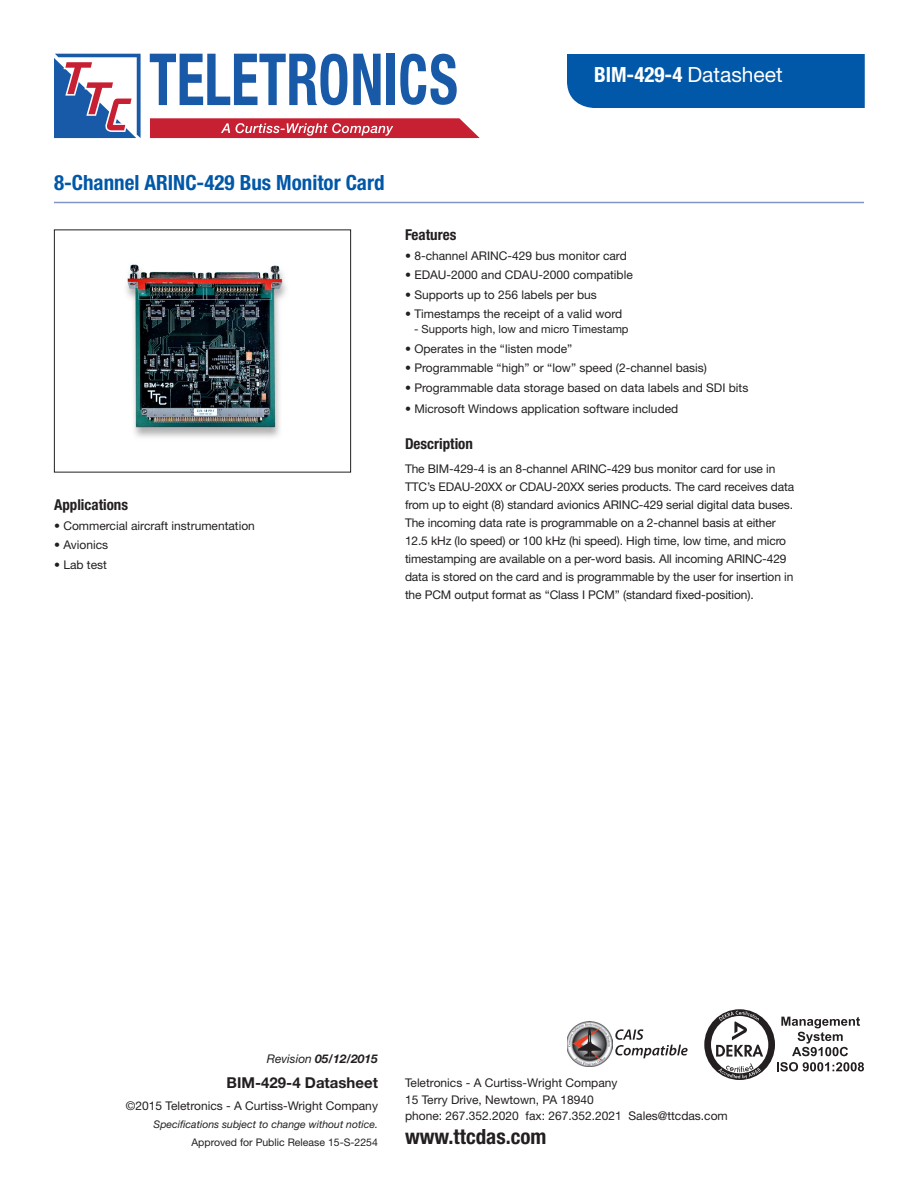
<style>
.page{position:relative;width:918px;height:1188px;background:#fff}
.page>*{position:absolute;margin:0;border:0;box-sizing:border-box;transform-origin:0 0}
.t1{font:700 condensed 21px "Helvetica Neue LT Std";color:#0157a8}
.t2{font:700 condensed 21px "Helvetica Neue LT Std";color:#fff}
.t3{font:700 condensed 21px "Helvetica Neue LT Std";color:#231f20}
.t4{font:700 condensed 15px "Helvetica Neue LT Std";color:#231f20}
.t5{font:700 15px "Helvetica Neue LT Std";color:#231f20}
.t6{font:12px/18px "Helvetica Neue LT Std";letter-spacing:-.01em;color:#231f20}
.t7{font:italic 700 12px "Helvetica Neue LT Std";color:#231f20}
.t8{font:11.25px "Helvetica Neue LT Std";color:#231f20}
.t9{font:italic 10.5px "Helvetica Neue LT Std";color:#231f20}
.t10{font:10.5px "Helvetica Neue LT Std";color:#231f20}
.s1{font-weight:400;font-stretch:normal}
.s2{font-weight:400}
</style>
<div class="page">
<div style="left:567px;top:54px;width:298px;height:54px;background:#0157a8"></div>
<hr style="left:54px;top:202px;width:810px;height:1px;background:#8295cb">
<img style="left:126px;top:264px;width:160px;height:174px">
<div style="left:54px;top:230px;width:297px;height:242px;border:1px solid #231f20"></div>
<img style="left:567px;top:1021px;width:45px;height:46px">
<svg style="left:615px;top:1029px;width:73px;height:29px"></svg>
<svg style="left:704px;top:1009px;width:160px;height:71px"></svg>
<svg style="left:54px;top:54px;width:87px;height:84px"></svg>
<svg style="left:150px;top:54px;width:197px;height:51px"></svg>
<svg style="left:353px;top:54px;width:28px;height:51px"></svg>
<div style="left:387px;top:54px;width:8px;height:51px;background:#185aa7"></div>
<svg style="left:400px;top:54px;width:57px;height:51px"></svg>
<svg style="left:150px;top:118px;width:330px;height:20px;background:#ce3d4d"></svg>
<h1 class="t2" style="left:594px;top:62px;width:190px">BIM-429-4 <span class="s1">Datasheet</span></h1>
<h1 class="t1" style="left:54px;top:170px;width:332px">8-Channel ARINC-429 Bus Monitor Card</h1>
<p class="t4" style="left:54px;top:496px;width:76px">Applications</p>
<p class="t6" style="left:54px;top:516px;width:202px">• Commercial aircraft instrumentation</p>
<p class="t6" style="left:54px;top:536px;width:56px">• Avionics</p>
<p class="t6" style="left:54px;top:555px;width:54px">• Lab test</p>
<p class="t4" style="left:405px;top:226px;width:53px">Features</p>
<p class="t6" style="left:405px;top:246px;width:223px">• 8-channel ARINC-429 bus monitor card</p>
<p class="t6" style="left:405px;top:266px;width:229px">• EDAU-2000 and CDAU-2000 compatible</p>
<p class="t6" style="left:405px;top:285px;width:193px">• Supports up to 256 labels per bus</p>
<p class="t6" style="left:405px;top:305px;width:219px">• Timestamps the receipt of a valid word</p>
<p class="t8" style="left:414px;top:322px;width:216px">- Supports high, low and micro Timestamp</p>
<p class="t6" style="left:405px;top:339px;width:169px">• Operates in the “listen mode”</p>
<p class="t6" style="left:405px;top:359px;width:304px">• Programmable “high” or “low” speed (2-channel basis)</p>
<p class="t6" style="left:405px;top:378px;width:345px">• Programmable data storage based on data labels and SDI bits</p>
<p class="t6" style="left:405px;top:399px;width:275px">• Microsoft Windows application software included</p>
<p class="t4" style="left:405px;top:434px;width:69px">Description</p>
<p class="t6" style="left:405px;top:459px;width:391px">The BIM-429-4 is an 8-channel ARINC-429 bus monitor card for use in TTC’s EDAU-20XX or CDAU-20XX series products. The card receives data from up to eight (8) standard avionics ARINC-429 serial digital data buses.<br>The incoming data rate is programmable on a 2-channel basis at either 12.5 kHz (lo speed) or 100 kHz (hi speed). High time, low time, and micro timestamping are available on a per-word basis. All incoming ARINC-429 data is stored on the card and is programmable by the user for insertion in the PCM output format as “Class I PCM” (standard fixed-position).</p>
<p class="t7" style="left:267px;top:1051px;width:113px"><span class="s2">Revision</span> 05/12/2015</p>
<p class="t5" style="left:227px;top:1073px;width:153px">BIM-429-4 Datasheet</p>
<p class="t6" style="left:126px;top:1097px;width:254px">©2015 Teletronics - A Curtiss-Wright Company</p>
<p class="t9" style="left:154px;top:1118px;width:226px">Specifications subject to change without notice.</p>
<p class="t10" style="left:191px;top:1136px;width:188px">Approved for Public Release 15-S-2254</p>
<p class="t6" style="left:405px;top:1074px;width:324px;line-height:16.5px">Teletronics - A Curtiss-Wright Company<br>15 Terry Drive, Newtown, PA 18940<br>phone: 267.352.2020 fax: 267.352.2021 Sales@ttcdas.com</p>
<h1 class="t3" style="left:405px;top:1124px;width:143px">www.ttcdas.com</h1>
</div>
